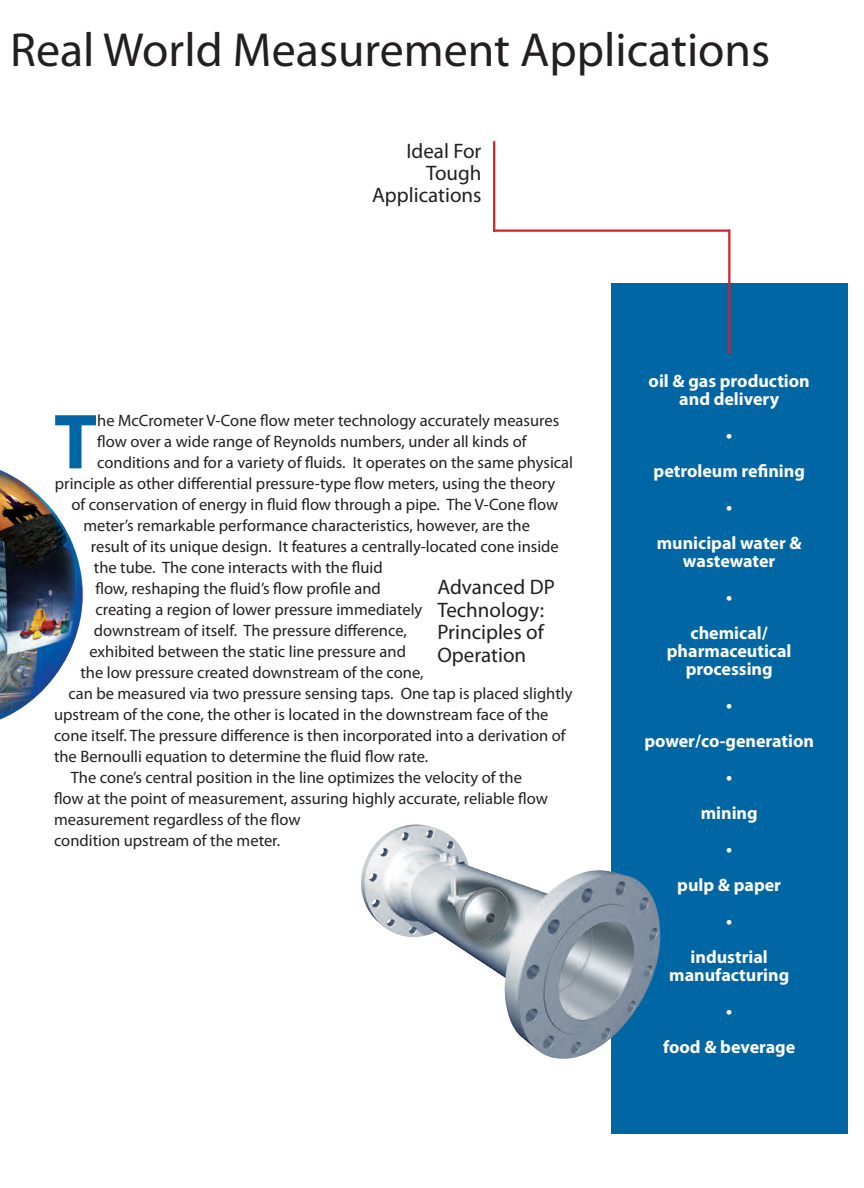
<style>
.page{position:relative;width:864px;height:1188px;background:#fff}
.page>*{position:absolute;margin:0;border:0;box-sizing:border-box;transform-origin:0 0}
.t1{font:700 78.75px "Myriad Pro";color:#0066a4}
.t2{font:48px "Myriad Pro";color:#231f20}
.t3{font:21px/22.5px "Myriad Pro";color:#231f20}
.t4{font:700 18px "Myriad Pro";color:#fff}
.t5{font:16.5px/21px "Myriad Pro";color:#231f20}
</style>
<div class="page">
<img style="left:0;top:470px;width:83px;height:250px">
<div style="left:611px;top:284px;width:237px;height:850px;background:#0066a4"></div>
<img style="left:361px;top:824px;width:299px;height:235px">
<hr style="left:493px;top:230px;width:236px;height:2px;background:#d1232a">
<hr style="left:493px;top:141px;width:2px;height:91px;background:#d1232a">
<hr style="left:728px;top:230px;width:2px;height:123px;background:#d1232a">
<p class="t2" style="left:10px;top:20px;width:762px">Real World Measurement Applications</p>
<p class="t3" style="left:372px;top:139px;width:111px;text-align:right">Ideal For<br>Tough<br>Applications</p>
<p class="t1" style="left:54px;top:390px;width:45px">T</p>
<p class="t5" style="left:97px;top:410px;width:464px">he McCrometer V-Cone flow meter technology accurately measures</p>
<p class="t5" style="left:97px;top:431px;width:431px">flow over a wide range of Reynolds numbers, under all kinds of</p>
<p class="t5" style="left:97px;top:452px;width:477px">conditions and for a variety of fluids. It operates on the same physical</p>
<p class="t5" style="left:55px;top:473px;width:502px">principle as other differential pressure-type flow meters, using the theory</p>
<p class="t5" style="left:71px;top:494px;width:488px">of conservation of energy in fluid flow through a pipe. The V-Cone flow</p>
<p class="t5" style="left:83px;top:515px;width:448px">meter’s remarkable performance characteristics, however, are the</p>
<p class="t5" style="left:91px;top:536px;width:469px">result of its unique design. It features a centrally-located cone inside</p>
<p class="t5" style="left:94px;top:557px;width:290px">the tube. The cone interacts with the fluid</p>
<p class="t5" style="left:95px;top:578px;width:287px">flow, reshaping the fluid’s flow profile and</p>
<p class="t5" style="left:95px;top:599px;width:329px">creating a region of lower pressure immediately</p>
<p class="t5" style="left:94px;top:620px;width:314px">downstream of itself. The pressure difference,</p>
<p class="t5" style="left:89px;top:641px;width:318px">exhibited between the static line pressure and</p>
<p class="t5" style="left:80px;top:662px;width:345px">the low pressure created downstream of the cone,</p>
<p class="t5" style="left:68px;top:683px;width:506px">can be measured via two pressure sensing taps. One tap is placed slightly</p>
<p class="t5" style="left:54px;top:704px;width:496px">upstream of the cone, the other is located in the downstream face of the</p>
<p class="t5" style="left:54px;top:725px;width:513px">cone itself. The pressure difference is then incorporated into a derivation of</p>
<p class="t5" style="left:54px;top:746px;width:376px">the Bernoulli equation to determine the fluid flow rate.</p>
<p class="t5" style="left:54px;top:767px;width:495px;text-indent:17px">The cone’s central position in the line optimizes the velocity of the flow at the point of measurement, assuring highly accurate, reliable flow measurement regardless of the flow<br>condition upstream of the meter.</p>
<p class="t3" style="left:437px;top:575px;width:119px">Advanced DP<br>Technology:<br>Principles of<br>Operation</p>
<p class="t4" style="left:649px;top:369px;width:163px">oil &amp; gas production</p>
<p class="t4" style="left:679px;top:387px;width:101px">and delivery</p>
<p class="t4" style="left:726px;top:423px;width:8px">•</p>
<p class="t4" style="left:654px;top:459px;width:153px">petroleum refining</p>
<p class="t4" style="left:726px;top:495px;width:8px">•</p>
<p class="t4" style="left:657px;top:531px;width:146px">municipal water &amp;</p>
<p class="t4" style="left:683px;top:549px;width:94px">wastewater</p>
<p class="t4" style="left:726px;top:585px;width:8px">•</p>
<p class="t4" style="left:691px;top:621px;width:79px">chemical/</p>
<p class="t4" style="left:667px;top:639px;width:126px">pharmaceutical</p>
<p class="t4" style="left:686px;top:657px;width:88px">processing</p>
<p class="t4" style="left:726px;top:693px;width:8px">•</p>
<p class="t4" style="left:644px;top:729px;width:171px">power/co-generation</p>
<p class="t4" style="left:726px;top:765px;width:8px">•</p>
<p class="t4" style="left:701px;top:801px;width:58px">mining</p>
<p class="t4" style="left:726px;top:837px;width:8px">•</p>
<p class="t4" style="left:677px;top:873px;width:105px">pulp &amp; paper</p>
<p class="t4" style="left:726px;top:909px;width:8px">•</p>
<p class="t4" style="left:691px;top:945px;width:79px">industrial</p>
<p class="t4" style="left:669px;top:963px;width:122px">manufacturing</p>
<p class="t4" style="left:726px;top:999px;width:8px">•</p>
<p class="t4" style="left:663px;top:1035px;width:134px">food &amp; beverage</p>
</div>
